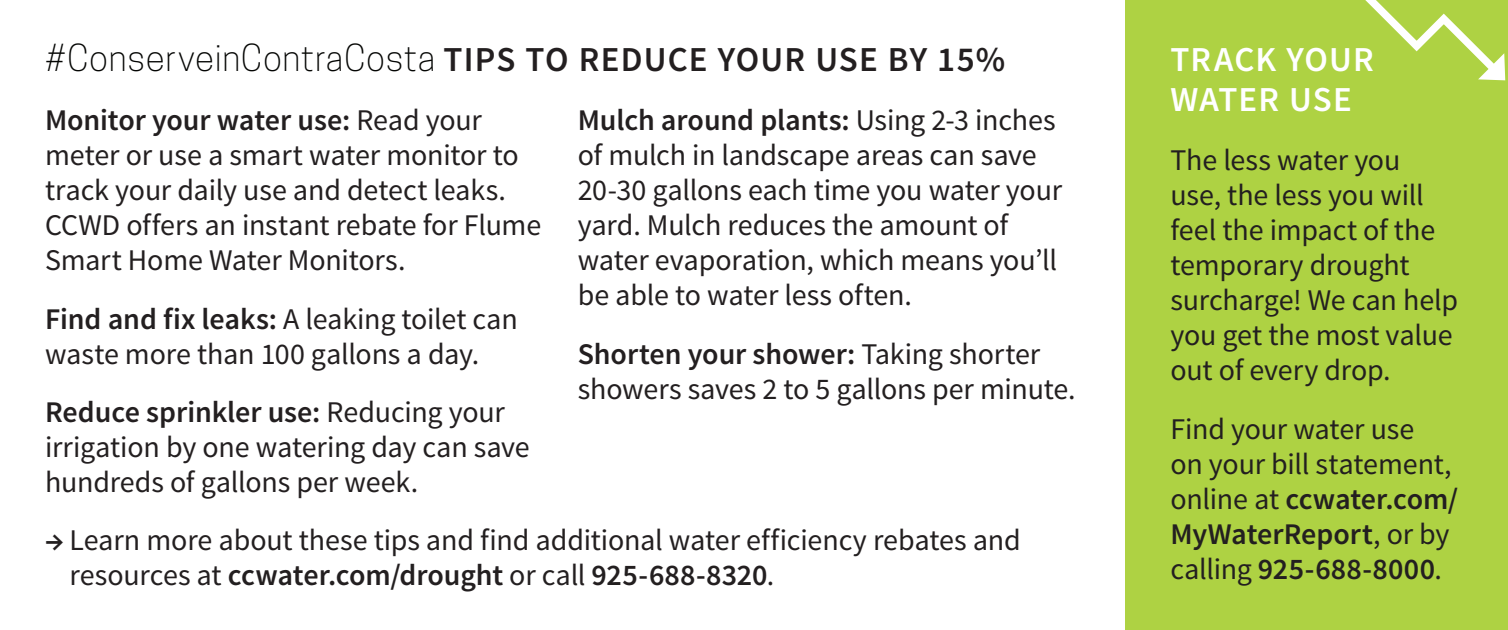
<style>
.page{position:relative;width:1508px;height:630px;background:#fff}
.page>*{position:absolute;margin:0;border:0;box-sizing:border-box;transform-origin:0 0}
.body_copy{font:600 35px "Source Sans Pro";letter-spacing:.035em;color:#231f20}
.body_copy-2{font:600 35px/40px "Source Sans Pro";letter-spacing:.03em;color:#fff}
.body_copy-3{font:30px/35px "Source Sans Pro";letter-spacing:-.005em;color:#231f20}
.s1{font-family:"Cooper Hewitt";font-weight:300;color:#040503}
.s2{font-weight:600}
</style>
<div class="page">
<div style="left:1125px;top:0;width:383px;height:630px;background:#aed243"></div>
<svg style="left:1365px;top:0;width:141px;height:81px"></svg>
<p class="body_copy" style="left:45px;top:38px;width:961px"><span class="s1">#ConserveinContraCosta</span> TIPS TO REDUCE YOUR USE BY 15%</p>
<p class="body_copy-3" style="left:45px;top:103px;width:498px"><span class="s2">Monitor your water use:</span> Read your meter or use a smart water monitor to track your daily use and detect leaks.<br>CCWD offers an instant rebate for Flume Smart Home Water Monitors.</p>
<p class="body_copy-3" style="left:45px;top:302px;width:474px"><span class="s2">Find and fix leaks:</span> A leaking toilet can waste more than 100 gallons a day.</p>
<p class="body_copy-3" style="left:45px;top:395px;width:486px"><span class="s2">Reduce sprinkler use:</span> Reducing your irrigation by one watering day can save hundreds of gallons per week.</p>
<p class="body_copy-3" style="left:578px;top:103px;width:486px"><span class="s2">Mulch around plants:</span> Using 2-3 inches of mulch in landscape areas can save 20-30 gallons each time you water your yard. Mulch reduces the amount of water evaporation, which means you’ll be able to water less often.</p>
<p class="body_copy-3" style="left:578px;top:337px;width:499px"><span class="s2">Shorten your shower:</span> Taking shorter showers saves 2 to 5 gallons per minute.</p>
<p class="body_copy-3" style="left:70px;top:523px;width:952px;text-indent:-25px"><span class="s2">→</span> Learn more about these tips and find additional water efficiency rebates and resources at <span class="s2">ccwater.com/drought</span> or call <span class="s2">925-688-8320</span>.</p>
<p class="body_copy-2" style="left:1170px;top:41px;width:205px">TRACK YOUR<br>WATER USE</p>
<p class="body_copy-3" style="left:1170px;top:143px;width:289px">The less water you use, the less you will feel the impact of the temporary drought surcharge! We can help you get the most value out of every drop.</p>
<p class="body_copy-3" style="left:1170px;top:412px;width:289px">Find your water use<br>on your bill statement, online at <span class="s2">ccwater.com/<br>MyWaterReport</span>, or by calling <span class="s2">925-688-8000</span>.</p>
</div>
